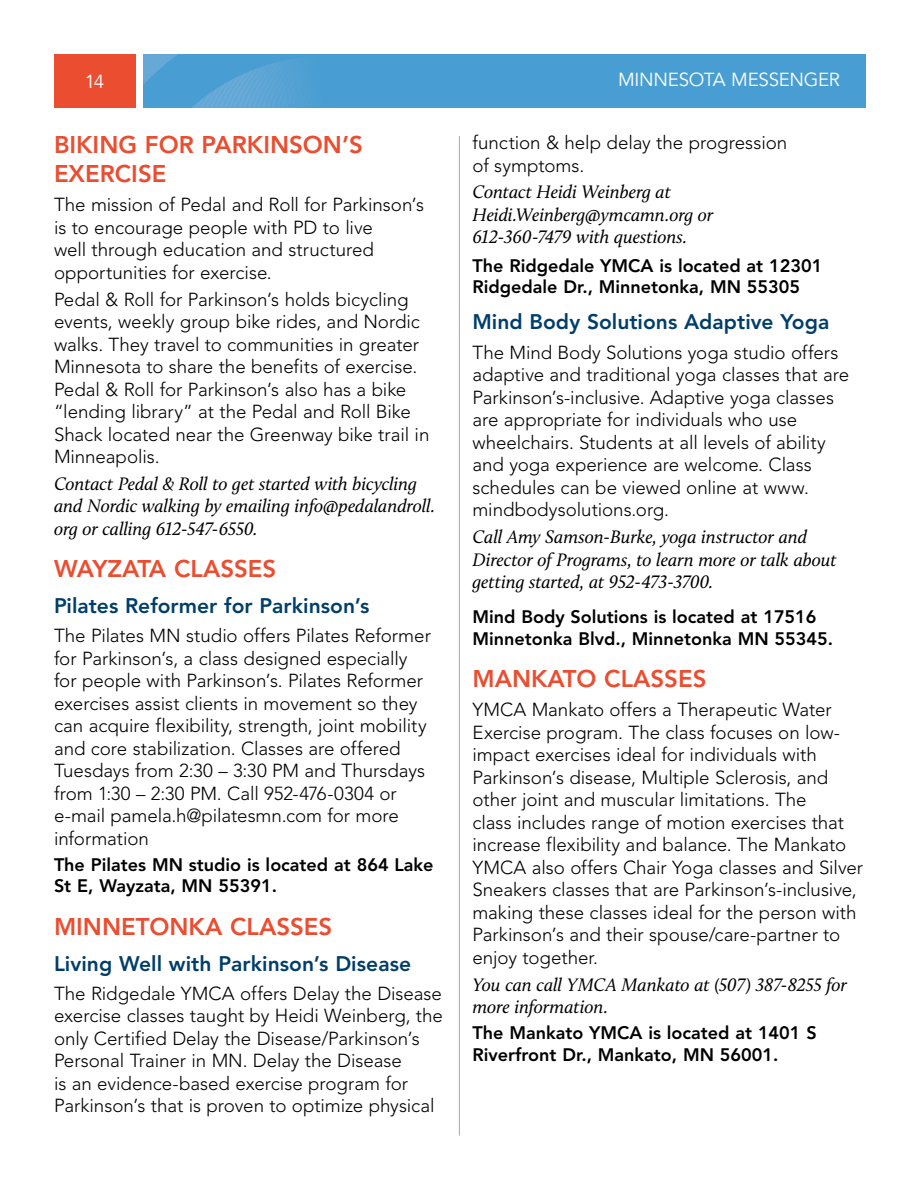
<style>
.page{position:relative;width:918px;height:1188px;background:#fff}
.page>*{position:absolute;margin:0;border:0;box-sizing:border-box;transform-origin:0 0}
.t1{font:800 24px/28.8px "Avenir LT Std";color:#eb4d30}
.t2{font:800 21px "Avenir LT Std";color:#003e6a}
.t3{font:300 18.75px/22.5px "Avenir LT Std";letter-spacing:-.005em;color:#000}
.t4{font:italic 18.75px/22.5px "Calluna";letter-spacing:-.01em;color:#000}
.t5{font:18.75px "Avenir LT Std";letter-spacing:-.015em;color:#fff}
.t6{font:800 18px/21.6px "Avenir LT Std";color:#000}
</style>
<div class="page">
<div style="left:54px;top:54px;width:82px;height:54px;background:#eb4d30"></div>
<div style="left:143px;top:54px;width:722px;height:54px;background:#489ed2"></div>
<svg style="left:143px;top:54px;width:160px;height:54px"></svg>
<hr style="left:459px;top:136px;width:1px;height:1000px;background:#a2a9b5">
<p class="t5" style="left:85px;top:71px;width:21px">14</p>
<p class="t5" style="left:618px;top:69px;width:223px">MINNESOTA MESSENGER</p>
<p class="t1" style="left:54px;top:130px;width:310px">BIKING FOR PARKINSON’S<br>EXERCISE</p>
<p class="t3" style="left:54px;top:194px;width:372px">The mission of Pedal and Roll for Parkinson’s is to encourage people with PD to live<br>well through education and structured opportunities for exercise.</p>
<p class="t3" style="left:54px;top:288px;width:377px">Pedal &amp; Roll for Parkinson’s holds bicycling events, weekly group bike rides, and Nordic walks. They travel to communities in greater Minnesota to share the benefits of exercise.<br>Pedal &amp; Roll for Parkinson’s also has a bike “lending library” at the Pedal and Roll Bike Shack located near the Greenway bike trail in Minneapolis.</p>
<p class="t4" style="left:54px;top:472px;width:383px">Contact Pedal &amp; Roll to get started with bicycling and Nordic walking by emailing info@pedalandroll. org or calling 612-547-6550.</p>
<p class="t1" style="left:54px;top:554px;width:224px">WAYZATA CLASSES</p>
<p class="t2" style="left:54px;top:593px;width:317px">Pilates Reformer for Parkinson’s</p>
<p class="t3" style="left:54px;top:625px;width:378px">The Pilates MN studio offers Pilates Reformer for Parkinson’s, a class designed especially for people with Parkinson’s. Pilates Reformer exercises assist clients in movement so they can acquire flexibility, strength, joint mobility and core stabilization. Classes are offered Tuesdays from 2:30 – 3:30 PM and Thursdays from 1:30 – 2:30 PM. Call 952-476-0304 or e-mail pamela.h@pilatesmn.com for more information</p>
<p class="t6" style="left:54px;top:854px;width:381px">The Pilates MN studio is located at 864 Lake<br>St E, Wayzata, MN 55391.</p>
<p class="t1" style="left:54px;top:912px;width:280px">MINNETONKA CLASSES</p>
<p class="t2" style="left:54px;top:951px;width:359px">Living Well with Parkinson’s Disease</p>
<p class="t3" style="left:54px;top:982px;width:390px">The Ridgedale YMCA offers Delay the Disease exercise classes taught by Heidi Weinberg, the only Certified Delay the Disease/Parkinson’s Personal Trainer in MN. Delay the Disease<br>is an evidence-based exercise program for Parkinson’s that is proven to optimize physical</p>
<p class="t3" style="left:472px;top:132px;width:316px">function &amp; help delay the progression of symptoms.</p>
<p class="t4" style="left:472px;top:181px;width:242px">Contact Heidi Weinberg at<br>Heidi.Weinberg@ymcamn.org or<br>612-360-7479 with questions.</p>
<p class="t6" style="left:472px;top:255px;width:351px">The Ridgedale YMCA is located at 12301<br>Ridgedale Dr., Minnetonka, MN 55305</p>
<p class="t2" style="left:472px;top:310px;width:358px">Mind Body Solutions Adaptive Yoga</p>
<p class="t3" style="left:472px;top:341px;width:378px">The Mind Body Solutions yoga studio offers adaptive and traditional yoga classes that are Parkinson’s-inclusive. Adaptive yoga classes are appropriate for individuals who use wheelchairs. Students at all levels of ability and yoga experience are welcome. Class schedules can be viewed online at www. mindbodysolutions.org.</p>
<p class="t4" style="left:472px;top:525px;width:366px">Call Amy Samson-Burke, yoga instructor and<br>Director of Programs, to learn more or talk about getting started, at 952-473-3700.</p>
<p class="t6" style="left:472px;top:606px;width:362px">Mind Body Solutions is located at 17516<br>Minnetonka Blvd., Minnetonka MN 55345.</p>
<p class="t1" style="left:472px;top:664px;width:236px">MANKATO CLASSES</p>
<p class="t3" style="left:472px;top:699px;width:392px">YMCA Mankato offers a Therapeutic Water Exercise program. The class focuses on low&shy;impact exercises ideal for individuals with Parkinson’s disease, Multiple Sclerosis, and other joint and muscular limitations. The<br>class includes range of motion exercises that increase flexibility and balance. The Mankato YMCA also offers Chair Yoga classes and Silver Sneakers classes that are Parkinson’s-inclusive, making these classes ideal for the person with Parkinson’s and their spouse/care-partner to enjoy together.</p>
<p class="t4" style="left:472px;top:973px;width:376px">You can call YMCA Mankato at (507) 387-8255 for more information.</p>
<p class="t6" style="left:472px;top:1022px;width:346px">The Mankato YMCA is located at 1401 S<br>Riverfront Dr., Mankato, MN 56001.</p>
</div>
